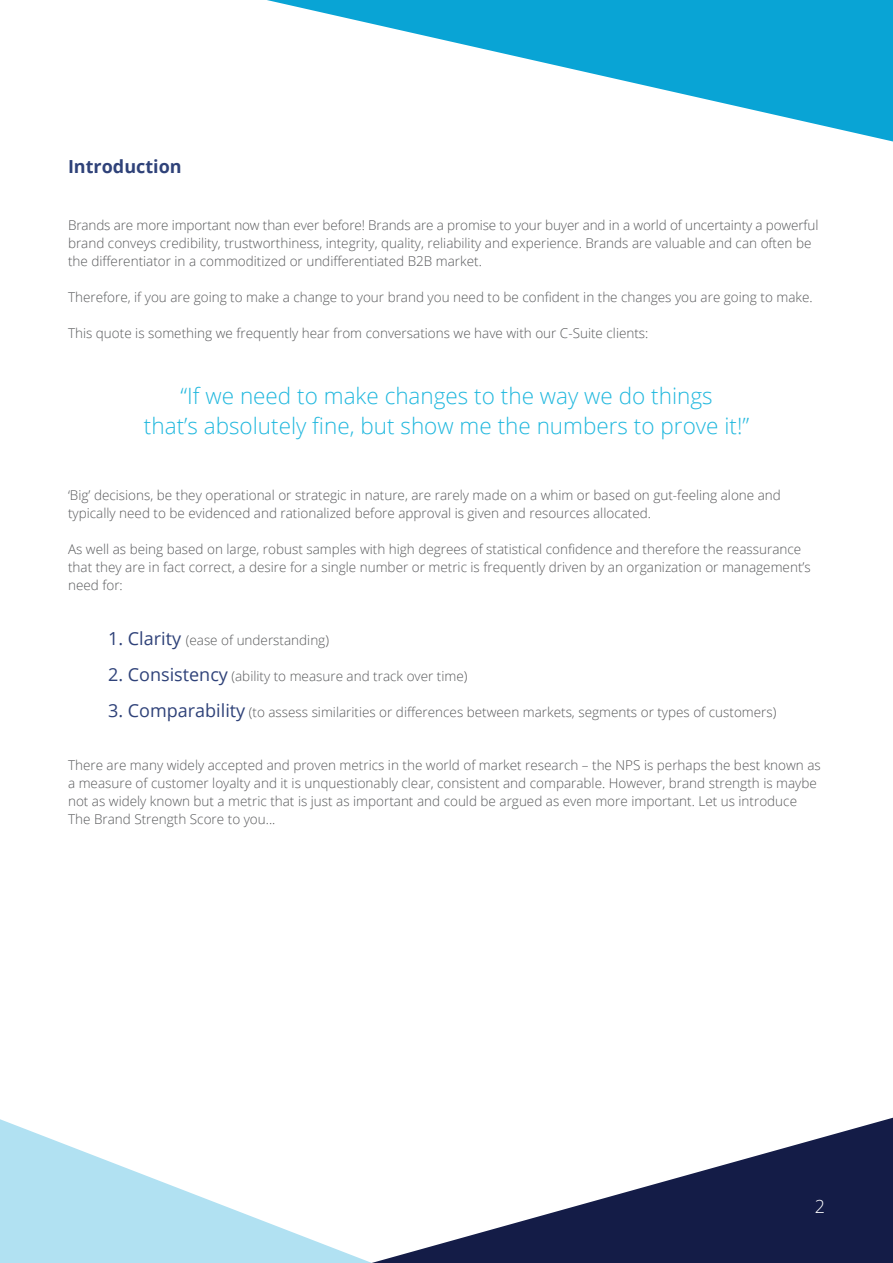
<style>
.page{position:relative;width:893px;height:1263px;background:#fff}
.page>*{position:absolute;margin:0;border:0;box-sizing:border-box;transform-origin:0 0}
.t1{font:300 22.5px/30px "Open Sans";color:#22b8de;text-align:center}
.t2{font:700 18px "Open Sans";color:#2f4279}
.t3{font:300 18px "Open Sans";color:#fff}
.t4{font:300 13.5px/18px "Open Sans";color:#57585a}
.s1{font-weight:400;font-size:18px;color:#2f4279}
</style>
<div class="page">
<svg style="left:267px;top:0;width:626px;height:141px"></svg>
<svg style="left:0;top:1119px;width:372px;height:144px"></svg>
<svg style="left:372px;top:1118px;width:521px;height:145px"></svg>
<h2 class="t2" style="left:68px;top:154px;width:115px">Introduction</h2>
<p class="t4" style="left:68px;top:216px;width:752px">Brands are more important now than ever before! Brands are a promise to your buyer and in a world of uncertainty a powerful brand conveys credibility, trustworthiness, integrity, quality, reliability and experience. Brands are valuable and can often be the differentiator in a commoditized or undifferentiated B2B market.</p>
<p class="t4" style="left:68px;top:288px;width:746px">Therefore, if you are going to make a change to your brand you need to be confident in the changes you are going to make.</p>
<p class="t4" style="left:68px;top:324px;width:582px">This quote is something we frequently hear from conversations we have with our C-Suite clients:</p>
<h1 class="t1" style="left:144px;top:380px;width:607px">“If we need to make changes to the way we do things<br>that’s absolutely fine, but show me the numbers to prove it!”</h1>
<p class="t4" style="left:68px;top:486px;width:714px">‘Big’ decisions, be they operational or strategic in nature, are rarely made on a whim or based on gut-feeling alone and typically need to be evidenced and rationalized before approval is given and resources allocated.</p>
<p class="t4" style="left:68px;top:540px;width:744px">As well as being based on large, robust samples with high degrees of statistical confidence and therefore the reassurance that they are in fact correct, a desire for a single number or metric is frequently driven by an organization or management’s need for:</p>
<p class="t4" style="left:108px;top:631px;width:222px"><span class="s1">1. Clarity</span> (ease of understanding)</p>
<p class="t4" style="left:108px;top:667px;width:361px"><span class="s1">2. Consistency</span> (ability to measure and track over time)</p>
<p class="t4" style="left:108px;top:703px;width:670px"><span class="s1">3. Comparability</span> (to assess similarities or differences between markets, segments or types of customers)</p>
<p class="t4" style="left:68px;top:756px;width:754px">There are many widely accepted and proven metrics in the world of market research – the NPS is perhaps the best known as a measure of customer loyalty and it is unquestionably clear, consistent and comparable. However, brand strength is maybe not as widely known but a metric that is just as important and could be argued as even more important. Let us introduce The Brand Strength Score to you...</p>
<h2 class="t3" style="left:815px;top:1194px;width:12px">2</h2>
</div>
